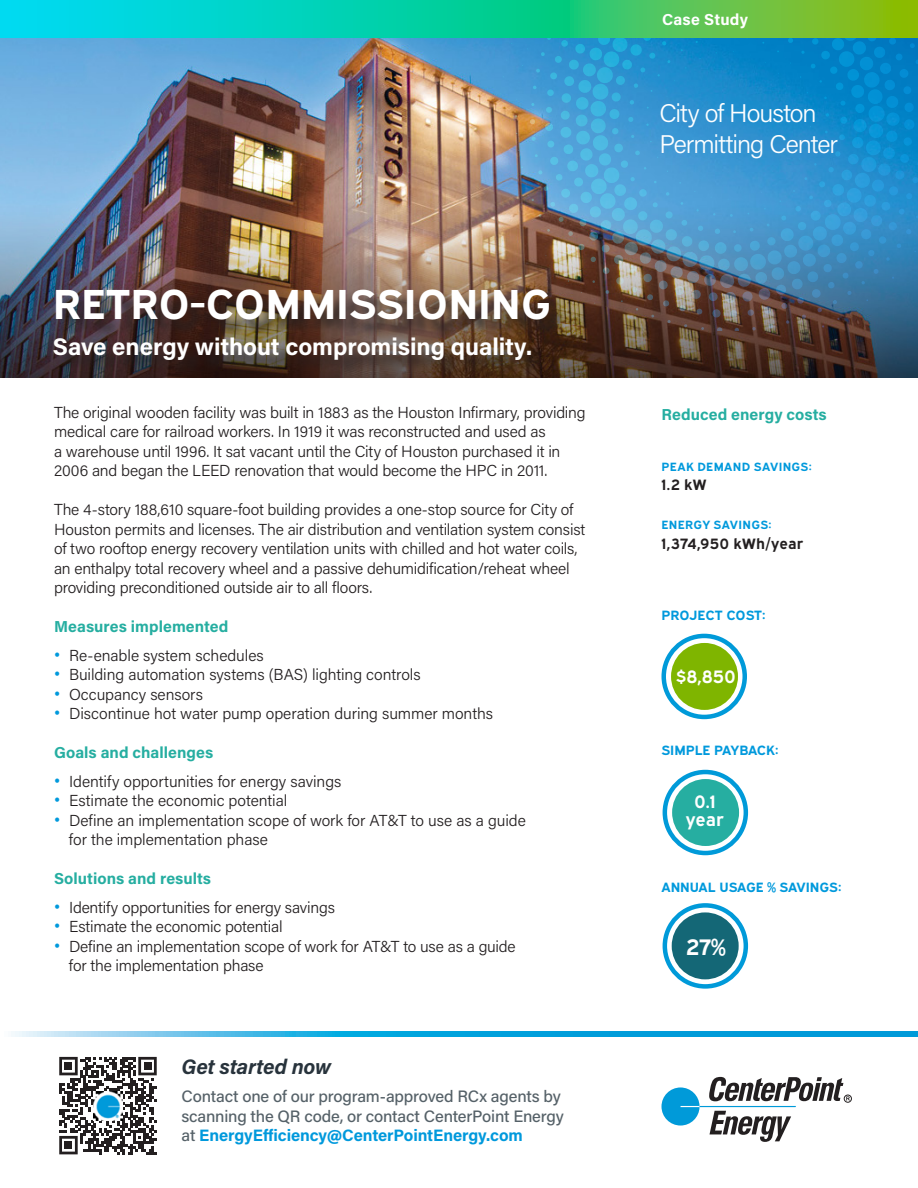
<style>
.page{position:relative;width:918px;height:1188px;background:#fff}
.page>*{position:absolute;margin:0;border:0;box-sizing:border-box;transform-origin:0 0}
.t1{font:700 42px "Expressway Rg";color:#fff}
.t2{font:300 25.5px/30.6px "Acumin Pro";letter-spacing:-.04em;color:#fff}
.t3{font:700 24px "Acumin Pro";letter-spacing:-.005em;color:#fff}
.t4{font:700 22.5px "Expressway Rg";color:#fff}
.t5{font:italic 700 21px "Acumin Pro";letter-spacing:-.015em;color:#28333c}
.t6{font:700 18px "Expressway Rg";letter-spacing:-.005em;color:#fff}
.t7{font:500 16.5px/19.5px "Acumin Pro";letter-spacing:-.01em;color:#556168}
.t8{font:300 15.9px "Acumin Pro";letter-spacing:-.01em;color:#231f20}
.t9{font:700 15.9px "Acumin Pro";letter-spacing:.005em;color:#26aea1}
.t10{font:700 15.9px "Acumin Pro";letter-spacing:.015em;color:#fff}
.t11{font:700 15px "Expressway Rg";letter-spacing:.01em;color:#231f20}
.t12{font:700 13.5px "Expressway Rg";color:#0099dc}
.t13{font:700 12px "Expressway Rg";letter-spacing:.03em;color:#0099dc}
.s1{font-family:"Expressway Xb";font-weight:400;font-size:18px;color:#0099dc}
.s2{font-weight:700;color:#0099dc}
</style>
<div class="page">
<img style="left:0;top:38px;width:918px;height:340px">
<div style="left:672px;top:912px;width:67px;height:67px;background:#146776;border-radius:50%"></div>
<svg style="left:664px;top:636px;width:81px;height:81px"></svg>
<div style="left:662px;top:634px;width:85px;height:85px;border:4px solid #009ad9;border-radius:50%"></div>
<div style="left:671px;top:643px;width:67px;height:67px;background:#7fb500;border-radius:50%"></div>
<svg style="left:665px;top:772px;width:81px;height:81px"></svg>
<div style="left:663px;top:770px;width:85px;height:85px;border:4px solid #009ad9;border-radius:50%"></div>
<div style="left:672px;top:779px;width:67px;height:67px;background:#26aea1;border-radius:50%"></div>
<div style="left:663px;top:903px;width:85px;height:86px;border:4px solid #009ad9;border-radius:50%"></div>
<svg style="left:11px;top:1031px;width:907px;height:6px;background:#2baee1"></svg>
<svg style="left:59px;top:1057px;width:98px;height:97px"></svg>
<div style="left:65px;top:1062px;width:7px;height:8px;background:#231f20"></div>
<div style="left:144px;top:1062px;width:7px;height:8px;background:#231f20"></div>
<div style="left:65px;top:1141px;width:7px;height:8px;background:#231f20"></div>
<img style="left:94px;top:1091px;width:28px;height:29px">
<div style="left:662px;top:1087px;width:38px;height:39px;background:#009ad9;border-radius:19px"></div>
<div style="left:844px;top:1095px;width:8px;height:8px;border:1px solid #231f20;border-radius:50%"></div>
<svg style="left:700px;top:1077px;width:150px;height:65px"></svg>
<svg style="left:0;top:0;width:918px;height:38px;background:#26cd8f"></svg>
<div style="left:57px;top:292px;width:510px;height:86px;background:#231f20;opacity:.75"></div>
<p class="t1" style="left:53px;top:271px;width:500px">RETRO-COMMISSIONING</p>
<p class="t3" style="left:53px;top:330px;width:481px">Save energy without compromising quality.</p>
<p class="t8" style="left:54px;top:401px;width:533px">The original wooden facility was built in 1883 as the Houston Infirmary, providing</p>
<p class="t8" style="left:54px;top:421px;width:493px">medical care for railroad workers. In 1919 it was reconstructed and used as</p>
<p class="t8" style="left:54px;top:440px;width:508px">a warehouse until 1996. It sat vacant until the City of Houston purchased it in</p>
<p class="t8" style="left:54px;top:460px;width:495px">2006 and began the LEED renovation that would become the HPC in 2011.</p>
<p class="t8" style="left:54px;top:499px;width:521px">The 4-story 188,610 square-foot building provides a one-stop source for City of</p>
<p class="t8" style="left:54px;top:518px;width:533px">Houston permits and licenses. The air distribution and ventilation system consist</p>
<p class="t8" style="left:54px;top:538px;width:525px">of two rooftop energy recovery ventilation units with chilled and hot water coils,</p>
<p class="t8" style="left:54px;top:557px;width:517px">an enthalpy total recovery wheel and a passive dehumidification/reheat wheel</p>
<p class="t8" style="left:54px;top:577px;width:320px">providing preconditioned outside air to all floors.</p>
<p class="t9" style="left:54px;top:616px;width:176px">Measures implemented</p>
<p class="t8" style="left:54px;top:644px;width:211px"><span class="s1">•</span> Re-enable system schedules</p>
<p class="t8" style="left:54px;top:664px;width:368px"><span class="s1">•</span> Building automation systems (BAS) lighting controls</p>
<p class="t8" style="left:54px;top:683px;width:151px"><span class="s1">•</span> Occupancy sensors</p>
<p class="t8" style="left:54px;top:703px;width:441px"><span class="s1">•</span> Discontinue hot water pump operation during summer months</p>
<p class="t9" style="left:54px;top:742px;width:161px">Goals and challenges</p>
<p class="t8" style="left:54px;top:770px;width:289px"><span class="s1">•</span> Identify opportunities for energy savings</p>
<p class="t8" style="left:54px;top:790px;width:235px"><span class="s1">•</span> Estimate the economic potential</p>
<p class="t8" style="left:54px;top:809px;width:473px"><span class="s1">•</span> Define an implementation scope of work for AT&amp;T to use as a guide</p>
<p class="t8" style="left:69px;top:829px;width:200px">for the implementation phase</p>
<p class="t9" style="left:54px;top:868px;width:159px">Solutions and results</p>
<p class="t8" style="left:54px;top:896px;width:283px"><span class="s1">•</span> Identify opportunities for energy savings</p>
<p class="t8" style="left:54px;top:916px;width:230px"><span class="s1">•</span> Estimate the economic potential</p>
<p class="t8" style="left:54px;top:935px;width:463px"><span class="s1">•</span> Define an implementation scope of work for AT&amp;T to use as a guide</p>
<p class="t8" style="left:69px;top:955px;width:196px">for the implementation phase</p>
<p class="t5" style="left:181px;top:1052px;width:151px">Get started now</p>
<p class="t7" style="left:181px;top:1086px;width:384px">Contact one of our program-approved RCx agents by scanning the QR code, or contact CenterPoint Energy at <span class="s2">EnergyEfficiency@CenterPointEnergy.com</span></p>
<p class="t10" style="left:662px;top:8px;width:87px">Case Study</p>
<p class="t2" style="left:659px;top:97px;width:180px">City of Houston<br>Permitting Center</p>
<p class="t9" style="left:662px;top:403px;width:167px">Reduced energy costs</p>
<p class="t13" style="left:662px;top:457px;width:152px">PEAK DEMAND SAVINGS:</p>
<p class="t11" style="left:662px;top:473px;width:46px">1.2 kW</p>
<p class="t13" style="left:662px;top:516px;width:112px">ENERGY SAVINGS:</p>
<p class="t11" style="left:662px;top:532px;width:144px">1,374,950 kWh/year</p>
<p class="t12" style="left:662px;top:605px;width:105px">PROJECT COST:</p>
<p class="t6" style="left:675px;top:662px;width:62px">$8,850</p>
<p class="t12" style="left:662px;top:740px;width:119px">SIMPLE PAYBACK:</p>
<p class="t6" style="left:694px;top:787px;width:23px">0.1</p>
<p class="t6" style="left:686px;top:805px;width:40px">year</p>
<p class="t12" style="left:662px;top:877px;width:182px">ANNUAL USAGE % SAVINGS:</p>
<p class="t4" style="left:686px;top:930px;width:41px">27%</p>
</div>
